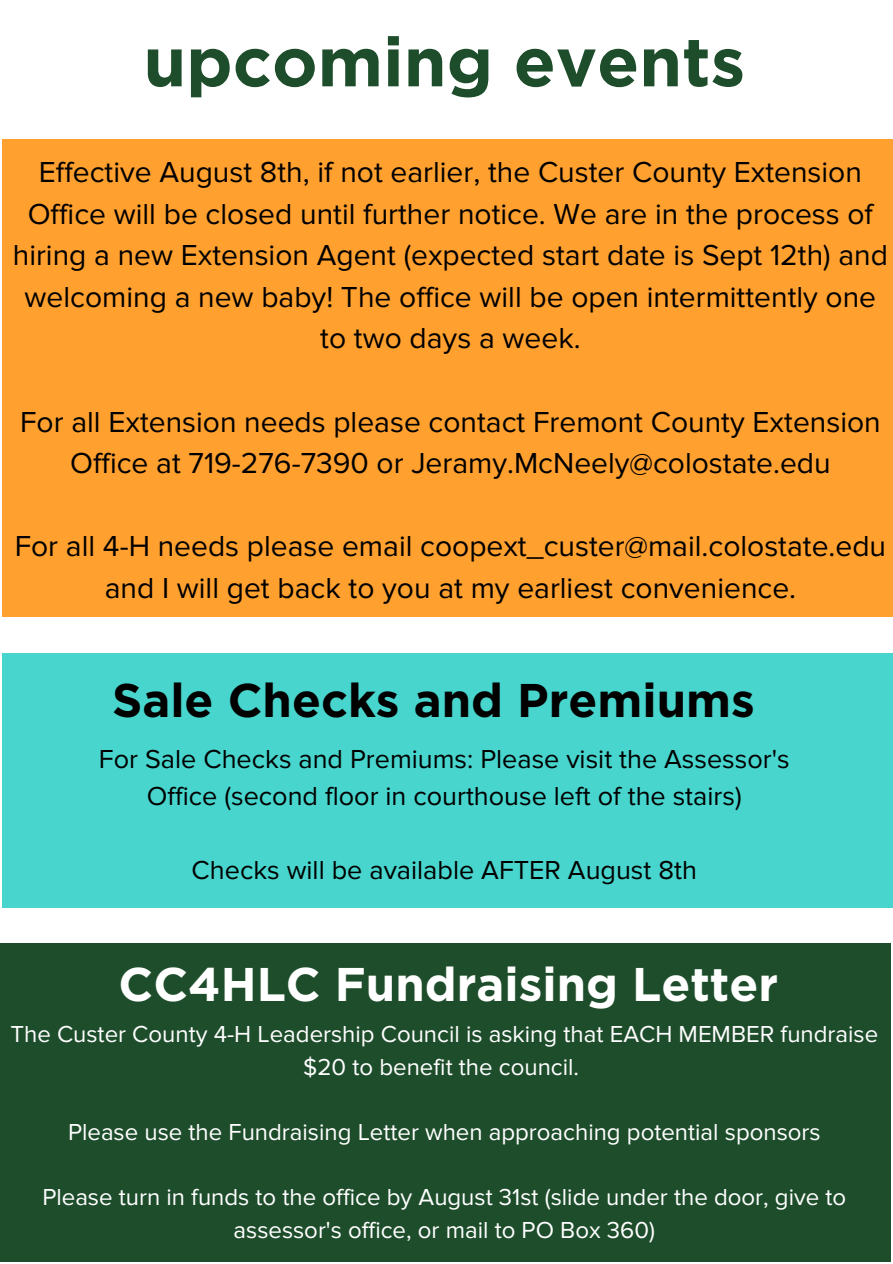
<style>
.page{position:relative;width:893px;height:1264px;background:#fff}
.page>*{position:absolute;margin:0;border:0;box-sizing:border-box;transform-origin:0 0}
.t1{font:700 68.7px "Gotham";color:#1e4d2b}
.t2{font:700 47.25px "Gotham";color:#fff}
.t3{font:700 47.25px "Gotham";color:#000}
.t4{font:30px/41.5px "Proxima Nova";color:#000;text-align:center}
.t5{font:27px/37px "Proxima Nova";color:#000;text-align:center}
.t6{font:24px/32.5px "Proxima Nova";color:#fff;text-align:center}
</style>
<div class="page">
<div style="left:0;top:943px;width:890px;height:318px;background:#1e4d2b"></div>
<div style="left:2px;top:653px;width:890px;height:254px;background:#47d5cd"></div>
<div style="left:2px;top:139px;width:890px;height:478px;background:#ffa02f"></div>
<h1 class="t1" style="left:143px;top:22px;width:603px">upcoming events</h1>
<p class="t4" style="left:13px;top:152px;width:876px">Effective August 8th, if not earlier, the Custer County Extension Office will be closed until further notice. We are in the process of hiring a new Extension Agent (expected start date is Sept 12th) and welcoming a new baby! The office will be open intermittently one to two days a week.</p>
<p class="t4" style="left:20px;top:401px;width:862px">For all Extension needs please contact Fremont County Extension<br>Office at 719-276-7390 or Jeramy.McNeely@colostate.edu</p>
<p class="t4" style="left:15px;top:526px;width:872px">For all 4-H needs please email coopext_custer@mail.colostate.edu and I will get back to you at my earliest convenience.</p>
<h2 class="t3" style="left:112px;top:673px;width:644px">Sale Checks and Premiums</h2>
<p class="t5" style="left:99px;top:741px;width:692px">For Sale Checks and Premiums: Please visit the Assessor's<br>Office (second floor in courthouse left of the stairs)</p>
<p class="t5" style="left:192px;top:852px;width:506px">Checks will be available AFTER August 8th</p>
<h2 class="t2" style="left:118px;top:956px;width:661px">CC4HLC Fundraising Letter</h2>
<p class="t6" style="left:10px;top:1018px;width:869px">The Custer County 4-H Leadership Council is asking that EACH MEMBER fundraise $20 to benefit the council.</p>
<p class="t6" style="left:68px;top:1116px;width:754px">Please use the Fundraising Letter when approaching potential sponsors</p>
<p class="t6" style="left:42px;top:1181px;width:805px">Please turn in funds to the office by August 31st (slide under the door, give to assessor's office, or mail to PO Box 360)</p>
</div>
